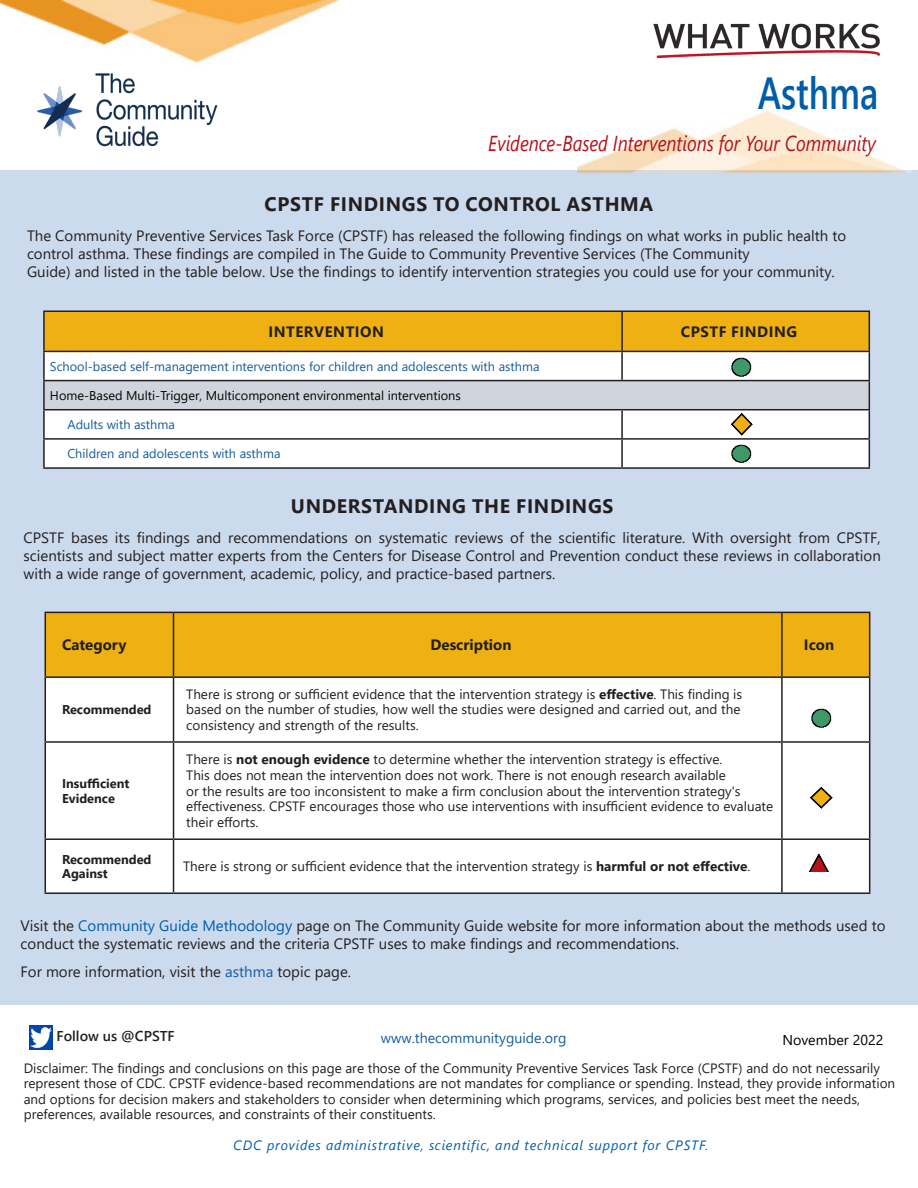
<style>
.page{position:relative;width:918px;height:1188px;background:#fff}
.page>*{position:absolute;margin:0;border:0;box-sizing:border-box;transform-origin:0 0}
.t1{font:600 45px "Segoe UI";color:#005daa;scale:.78 1}
.t2{font:italic 21.6px "Segoe UI";color:#b5121b;scale:.83 1}
.t3{font:700 19.5px "Segoe UI";letter-spacing:.035em;color:#231f20}
.t4{font:15px/18px "Segoe UI";color:#231f20}
.Pa4{font:700 15px "Segoe UI";letter-spacing:.035em;color:#231f20}
.Pa4-2{font:700 15px "Segoe UI";color:#231f20}
.t5{font:14.25px "Segoe UI";color:#175d9e}
.t6{font:600 14.25px "Segoe UI";color:#231f20}
.t7{font:14.25px "Segoe UI";color:#000}
.t8{font:13.5px/15.6px "Segoe UI";color:#231f20}
.t9{font:italic 13.5px "Segoe UI";letter-spacing:.06em;color:#005daa}
.t10{font:12.75px "Segoe UI";color:#175d9e}
.t11{font:12.75px "Segoe UI";color:#040503}
.Pa4-3{font:700 12.75px/14.7px "Segoe UI";color:#231f20}
.s1{font-weight:700}
.s2{color:#005daa}
.s3{color:#175d9e}
</style>
<div class="page">
<div style="left:0;top:170px;width:918px;height:834px;background:#ccdaee"></div>
<img style="left:29px;top:1026px;width:24px;height:23px">
<div style="left:46px;top:613px;width:823px;height:63px;background:#eeb111"></div>
<div style="left:46px;top:678px;width:823px;height:214px;background:#fff"></div>
<hr style="left:45px;top:612px;width:129px;height:1px;background:#231f20">
<hr style="left:45px;top:613px;width:1px;height:63px;background:#231f20">
<hr style="left:174px;top:612px;width:608px;height:1px;background:#231f20">
<hr style="left:173px;top:613px;width:1px;height:63px;background:#231f20">
<hr style="left:782px;top:612px;width:88px;height:1px;background:#231f20">
<hr style="left:781px;top:613px;width:2px;height:63px;background:#231f20">
<hr style="left:869px;top:613px;width:1px;height:63px;background:#231f20">
<hr style="left:45px;top:676px;width:129px;height:2px;background:#231f20">
<hr style="left:45px;top:678px;width:1px;height:63px;background:#231f20">
<hr style="left:174px;top:676px;width:608px;height:2px;background:#231f20">
<hr style="left:173px;top:678px;width:1px;height:63px;background:#231f20">
<hr style="left:782px;top:676px;width:88px;height:2px;background:#231f20">
<hr style="left:781px;top:678px;width:2px;height:63px;background:#231f20">
<hr style="left:869px;top:678px;width:1px;height:63px;background:#231f20">
<hr style="left:45px;top:741px;width:129px;height:2px;background:#231f20">
<hr style="left:45px;top:743px;width:1px;height:95px;background:#231f20">
<hr style="left:174px;top:741px;width:608px;height:2px;background:#231f20">
<hr style="left:173px;top:743px;width:1px;height:95px;background:#231f20">
<hr style="left:782px;top:741px;width:88px;height:2px;background:#231f20">
<hr style="left:781px;top:743px;width:2px;height:95px;background:#231f20">
<hr style="left:869px;top:743px;width:1px;height:95px;background:#231f20">
<hr style="left:45px;top:838px;width:129px;height:2px;background:#231f20">
<hr style="left:45px;top:840px;width:1px;height:52px;background:#231f20">
<hr style="left:174px;top:838px;width:608px;height:2px;background:#231f20">
<hr style="left:173px;top:840px;width:1px;height:52px;background:#231f20">
<hr style="left:782px;top:838px;width:88px;height:2px;background:#231f20">
<hr style="left:781px;top:840px;width:2px;height:52px;background:#231f20">
<hr style="left:869px;top:840px;width:1px;height:52px;background:#231f20">
<hr style="left:45px;top:892px;width:129px;height:2px;background:#231f20">
<hr style="left:174px;top:892px;width:608px;height:2px;background:#231f20">
<hr style="left:782px;top:892px;width:88px;height:2px;background:#231f20">
<img style="left:807px;top:852px;width:23px;height:19px">
<hr style="left:43px;top:310px;width:579px;height:2px;background:#231f20">
<hr style="left:43px;top:312px;width:2px;height:39px;background:#231f20">
<hr style="left:622px;top:310px;width:248px;height:2px;background:#231f20">
<hr style="left:43px;top:351px;width:579px;height:1px;background:#231f20">
<hr style="left:43px;top:352px;width:2px;height:28px;background:#231f20">
<hr style="left:43px;top:410px;width:2px;height:28px;background:#231f20">
<hr style="left:43px;top:438px;width:579px;height:2px;background:#231f20">
<hr style="left:43px;top:440px;width:2px;height:27px;background:#231f20">
<hr style="left:43px;top:467px;width:579px;height:2px;background:#231f20">
<hr style="left:622px;top:467px;width:248px;height:2px;background:#231f20">
<hr style="left:43px;top:380px;width:579px;height:1px;background:#231f20">
<hr style="left:43px;top:381px;width:2px;height:28px;background:#231f20">
<svg style="left:44px;top:311px;width:826px;height:156px;background:#e8dab3"></svg>
<hr style="left:43px;top:409px;width:579px;height:1px;background:#231f20">
<hr style="left:622px;top:409px;width:248px;height:1px;background:#231f20">
<img style="left:731px;top:358px;width:20px;height:20px">
<img style="left:731px;top:444px;width:20px;height:20px">
<img style="left:729px;top:411px;width:25px;height:25px">
<img style="left:808px;top:785px;width:25px;height:25px">
<img style="left:810px;top:708px;width:21px;height:20px">
<img style="left:0;top:1px;width:339px;height:60px">
<img style="left:578px;top:110px;width:333px;height:62px">
<img style="left:37px;top:61px;width:181px;height:86px">
<img style="left:653px;top:23px;width:228px;height:36px">
<p class="t1" style="left:758px;top:51px;width:156px">Asthma</p>
<p class="t2" style="left:488px;top:123px;width:469px">Evidence-Based Interventions for Your Community</p>
<p class="t3" style="left:265px;top:185px;width:390px">CPSTF FINDINGS TO CONTROL ASTHMA</p>
<p class="t4" style="left:27px;top:225px;width:821px">The Community Preventive Services Task Force (CPSTF) has released the following findings on what works in public health to control asthma. These findings are compiled in The Guide to Community Preventive Services (The Community<br>Guide) and listed in the table below. Use the findings to identify intervention strategies you could use for your community.</p>
<p class="Pa4" style="left:268px;top:317px;width:117px">INTERVENTION</p>
<p class="Pa4" style="left:681px;top:317px;width:118px">CPSTF FINDING</p>
<p class="t10" style="left:50px;top:354px;width:491px">School-based self-management interventions for children and adolescents with asthma</p>
<p class="t11" style="left:50px;top:383px;width:412px">Home-Based Multi-Trigger, Multicomponent environmental interventions</p>
<p class="t10" style="left:67px;top:412px;width:109px">Adults with asthma</p>
<p class="t10" style="left:67px;top:442px;width:215px">Children and adolescents with asthma</p>
<p class="t3" style="left:291px;top:487px;width:324px">UNDERSTANDING THE FINDINGS</p>
<p class="t4" style="left:24px;top:527px;width:859px;text-align:justify">CPSTF bases its findings and recommendations on systematic reviews of the scientific literature. With oversight from CPSTF, scientists and subject matter experts from the Centers for Disease Control and Prevention conduct these reviews in collaboration with a wide range of government, academic, policy, and practice-based partners.</p>
<p class="Pa4-2" style="left:62px;top:631px;width:66px">Category</p>
<p class="Pa4-2" style="left:431px;top:631px;width:82px">Description</p>
<p class="Pa4" style="left:804px;top:631px;width:32px">Icon</p>
<p class="Pa4-3" style="left:62px;top:701px;width:91px">Recommended</p>
<p class="Pa4-3" style="left:62px;top:775px;width:69px">Insufficient<br>Evidence</p>
<p class="t8" style="left:186px;top:685px;width:558px">There is strong or sufficient evidence that the intervention strategy is <span class="s1">effective</span>. This finding is based on the number of studies, how well the studies were designed and carried out, and the consistency and strength of the results.</p>
<p class="t8" style="left:186px;top:751px;width:588px">There is <span class="s1">not enough evidence</span> to determine whether the intervention strategy is effective.<br>This does not mean the intervention does not work. There is not enough research available<br>or the results are too inconsistent to make a firm conclusion about the intervention strategy's effectiveness. CPSTF encourages those who use interventions with insufficient evidence to evaluate their efforts.</p>
<p class="Pa4-3" style="left:62px;top:851px;width:91px">Recommended<br>Against</p>
<p class="t8" style="left:183px;top:857px;width:569px">There is strong or sufficient evidence that the intervention strategy is <span class="s1">harmful or not effective</span>.</p>
<p class="t4" style="left:21px;top:915px;width:866px">Visit the <span class="s2">Community Guide Methodology</span> page on The Community Guide website for more information about the methods used to conduct the systematic reviews and the criteria CPSTF uses to make findings and recommendations.</p>
<p class="t4" style="left:21px;top:962px;width:332px">For more information, visit the <span class="s3">asthma</span> topic page.</p>
<p class="t6" style="left:57px;top:1023px;width:120px">Follow us @CPSTF</p>
<p class="t8" style="left:24px;top:1059px;width:873px">Disclaimer: The findings and conclusions on this page are those of the Community Preventive Services Task Force (CPSTF) and do not necessarily represent those of CDC. CPSTF evidence-based recommendations are not mandates for compliance or spending. Instead, they provide information and options for decision makers and stakeholders to consider when determining which programs, services, and policies best meet the needs, preferences, available resources, and constraints of their constituents.</p>
<p class="t9" style="left:233px;top:1132px;width:477px">CDC provides administrative, scientific, and technical support for CPSTF.</p>
<p class="t5" style="left:381px;top:1024px;width:187px">www.thecommunityguide.org</p>
<p class="t7" style="left:782px;top:1027px;width:102px">November 2022</p>
</div>
